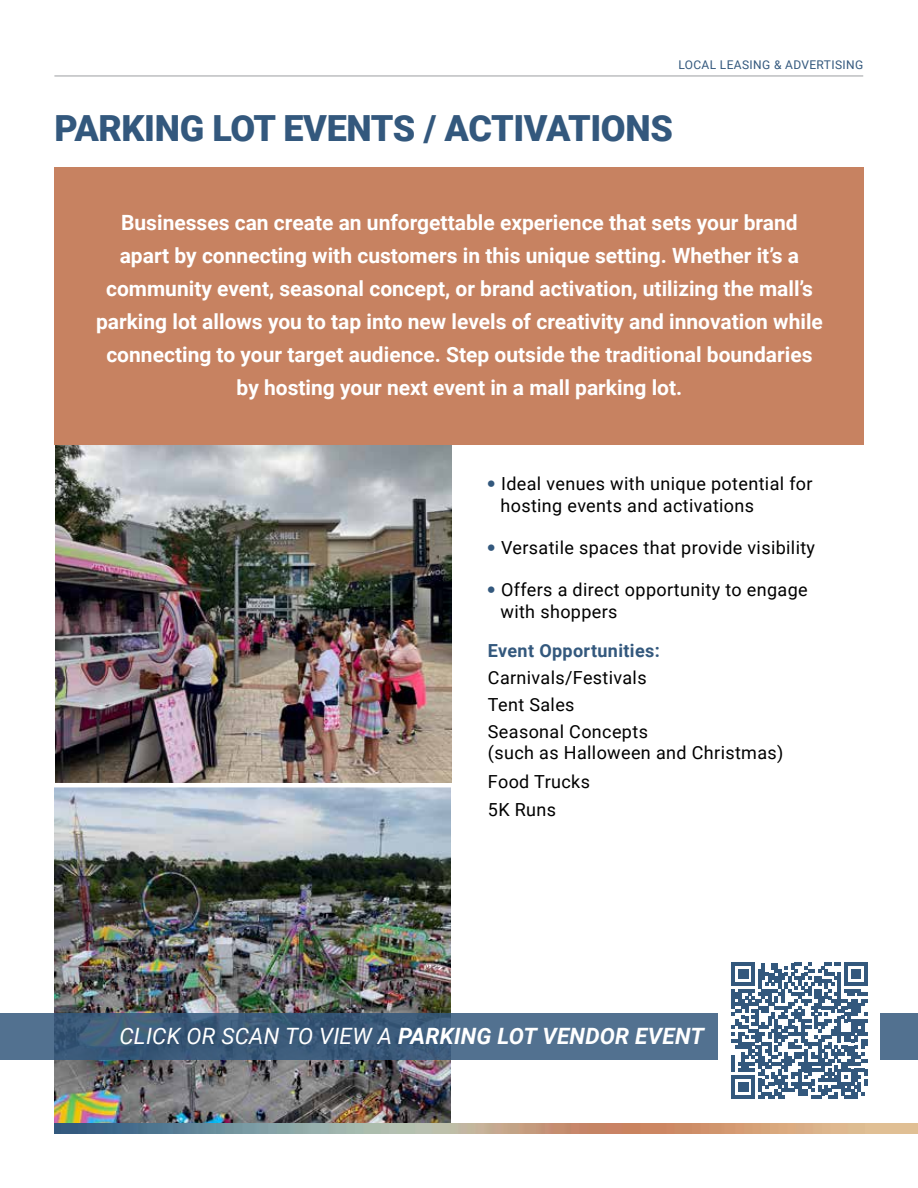
<style>
.page{position:relative;width:918px;height:1188px;background:#fff}
.page>*{position:absolute;margin:0;border:0;box-sizing:border-box;transform-origin:0 0}
.t1{font:900 36px "Roboto";letter-spacing:-.01em;color:#33587d}
.t2{font:italic 700 22.5px "Roboto";letter-spacing:.01em;color:#fff}
.t3{font:700 21px/33px "Roboto";color:#fff;text-align:center}
.t4{font:18px/21.6px "Roboto";letter-spacing:.02em;color:#000}
.t5{font:700 18px "Roboto";letter-spacing:.02em;color:#33587d}
.t6{font:12px "Roboto";letter-spacing:.03em;color:#33587d}
.s1{font-family:"DIN Alternate";font-weight:700;color:#33587d}
.s2{font-weight:400}
</style>
<div class="page">
<img style="left:56px;top:445px;width:396px;height:338px">
<img style="left:54px;top:787px;width:397px;height:337px">
<img style="left:54px;top:1124px;width:864px;height:10px">
<hr style="left:54px;top:75px;width:809px;height:2px;background:#a7a9ac">
<svg style="left:0;top:1014px;width:918px;height:46px;background:#456483"></svg>
<div style="left:718px;top:950px;width:162px;height:160px;background:#fff"></div>
<div style="left:54px;top:167px;width:810px;height:278px;background:#c78261"></div>
<svg style="left:732px;top:963px;width:136px;height:136px"></svg>
<p class="t6" style="left:678px;top:56px;width:186px">LOCAL LEASING &amp; ADVERTISING</p>
<h1 class="t1" style="left:54px;top:103px;width:620px">PARKING LOT EVENTS / ACTIVATIONS</h1>
<p class="t3" style="left:96px;top:205px;width:728px">Businesses can create an unforgettable experience that sets your brand apart by connecting with customers in this unique setting. Whether it’s a community event, seasonal concept, or brand activation, utilizing the mall’s parking lot allows you to tap into new levels of creativity and innovation while connecting to your target audience. Step outside the traditional boundaries by hosting your next event in a mall parking lot.</p>
<p class="t4" style="left:500px;top:473px;width:314px;text-indent:-14px"><span class="s1">•</span> Ideal venues with unique potential for hosting events and activations</p>
<p class="t4" style="left:487px;top:536px;width:330px"><span class="s1">•</span> Versatile spaces that provide visibility</p>
<p class="t4" style="left:500px;top:578px;width:309px;text-indent:-14px"><span class="s1">•</span> Offers a direct opportunity to engage with shoppers</p>
<p class="t5" style="left:488px;top:638px;width:173px">Event Opportunities:</p>
<p class="t4" style="left:488px;top:663px;width:162px;line-height:27px">Carnivals/Festivals<br>Tent Sales<br>Seasonal Concepts</p>
<p class="t4" style="left:488px;top:738px;width:297px;line-height:28.5px">(such as Halloween and Christmas)<br>Food Trucks<br>5K Runs</p>
<p class="t2" style="left:119px;top:1021px;width:586px"><span class="s2">CLICK OR SCAN TO VIEW A</span> PARKING LOT VENDOR EVENT</p>
</div>
